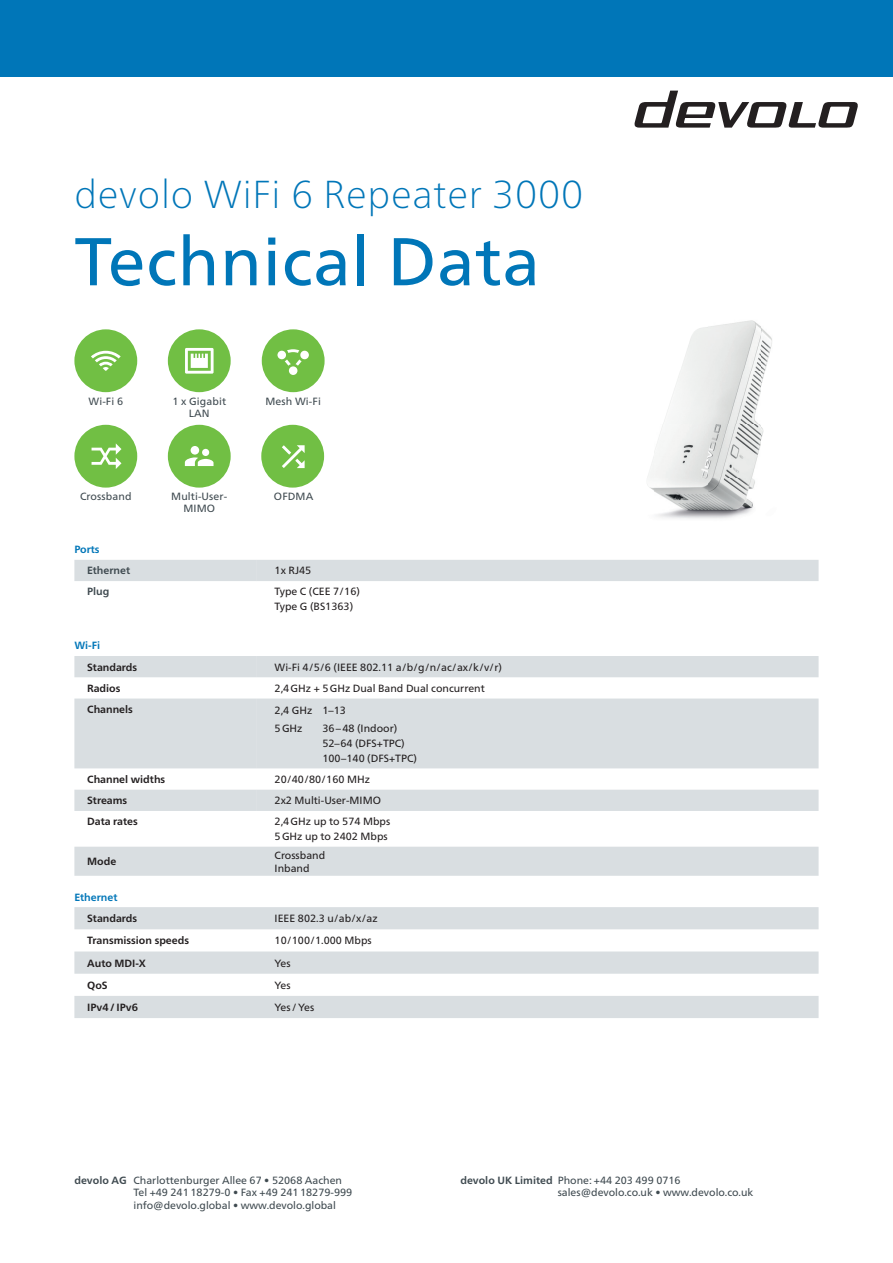
<style>
.page{position:relative;width:893px;height:1263px;background:#fff}
.page>*{position:absolute;margin:0;border:0;box-sizing:border-box;transform-origin:0 0}
.t1{font:67.5px "Frutiger Neue LTW1 G";letter-spacing:.01em;color:#0076b8}
.t2{font:100 39px "Frutiger Neue LTW1 G";letter-spacing:.02em;color:#0076b8}
.t3{font:10.5px/15px "Frutiger Neue LTW1 G";color:#231f20}
.t4{font:10.5px/12.6px "Frutiger Neue LTW1 G";color:#3f4a50;text-align:center}
.t5{font:700 10.5px "Frutiger Neue LTW1 G";color:#231f20}
.t6{font:700 10.5px "Frutiger Neue LTW1 G";color:#0076b8}
.t7{font:700 10.5px "Frutiger Neue LTW1 G";color:#3f4a50}
.s1{font-weight:700}
</style>
<div class="page">
<div style="left:0;top:0;width:893px;height:77px;background:#0076b8"></div>
<svg style="left:634px;top:91px;width:224px;height:37px"></svg>
<svg style="left:74px;top:560px;width:745px;height:458px"></svg>
<svg style="left:256px;top:560px;width:563px;height:251px;fill:#d9dee1"></svg>
<svg style="left:168px;top:329px;width:63px;height:63px"></svg>
<svg style="left:74px;top:425px;width:63px;height:63px"></svg>
<svg style="left:168px;top:425px;width:63px;height:63px"></svg>
<svg style="left:74px;top:329px;width:63px;height:63px"></svg>
<svg style="left:262px;top:329px;width:63px;height:63px"></svg>
<svg style="left:261px;top:425px;width:63px;height:63px"></svg>
<img style="left:647px;top:320px;width:125px;height:199px">
<h2 class="t2" style="left:74px;top:167px;width:511px">devolo WiFi 6 Repeater 3000</h2>
<h1 class="t1" style="left:74px;top:212px;width:467px">Technical Data</h1>
<p class="t4" style="left:88px;top:394px;width:36px">Wi-Fi 6</p>
<p class="t4" style="left:80px;top:489px;width:53px">Crossband</p>
<p class="t4" style="left:172px;top:394px;width:55px;line-height:12px">1 x Gigabit<br>LAN</p>
<p class="t4" style="left:171px;top:489px;width:58px;line-height:12px">Multi-User-<br>MIMO</p>
<p class="t4" style="left:265px;top:394px;width:57px">Mesh Wi-Fi</p>
<p class="t4" style="left:274px;top:489px;width:41px">OFDMA</p>
<p class="t6" style="left:74px;top:541px;width:27px">Ports</p>
<p class="t7" style="left:87px;top:563px;width:44px">Ethernet</p>
<p class="t3" style="left:275px;top:562px;width:38px">1x RJ45</p>
<p class="t7" style="left:87px;top:584px;width:24px">Plug</p>
<p class="t3" style="left:275px;top:583px;width:87px">Type C (CEE 7/16)<br>Type G (BS1363)</p>
<p class="t6" style="left:74px;top:638px;width:27px">Wi-Fi</p>
<p class="t5" style="left:87px;top:659px;width:52px">Standards</p>
<p class="t3" style="left:275px;top:659px;width:229px">Wi-Fi 4/5/6 (IEEE 802.11 a/b/g/n/ac/ax/k/v/r)</p>
<p class="t5" style="left:87px;top:681px;width:35px">Radios</p>
<p class="t3" style="left:275px;top:680px;width:212px">2,4 GHz + 5 GHz Dual Band Dual concurrent</p>
<p class="t5" style="left:87px;top:702px;width:47px">Channels</p>
<p class="t3" style="left:275px;top:701px;width:73px;line-height:17.9px">2,4 GHz 1–13<br>5 GHz</p>
<p class="t3" style="left:322px;top:720px;width:96px">36 – 48 (Indoor)<br>52–64 (DFS+TPC)<br>100–140 (DFS+TPC)</p>
<p class="t5" style="left:87px;top:772px;width:80px">Channel widths</p>
<p class="t3" style="left:275px;top:771px;width:97px">20/40/80/160 MHz</p>
<p class="t5" style="left:87px;top:793px;width:42px">Streams</p>
<p class="t3" style="left:275px;top:792px;width:108px">2x2 Multi-User-MIMO</p>
<p class="t5" style="left:87px;top:814px;width:52px">Data rates</p>
<p class="t3" style="left:275px;top:813px;width:117px">2,4 GHz up to 574 Mbps<br>5 GHz up to 2402 Mbps</p>
<p class="t5" style="left:87px;top:854px;width:31px">Mode</p>
<p class="t3" style="left:275px;top:848px;width:52px;line-height:12.6px">Crossband<br>Inband</p>
<p class="t6" style="left:74px;top:889px;width:44px">Ethernet</p>
<p class="t5" style="left:87px;top:911px;width:52px">Standards</p>
<p class="t3" style="left:275px;top:910px;width:105px">IEEE 802.3 u/ab/x/az</p>
<p class="t5" style="left:87px;top:932px;width:103px">Transmission speeds</p>
<p class="t3" style="left:275px;top:932px;width:99px">10/100/1.000 Mbps</p>
<p class="t5" style="left:87px;top:955px;width:60px">Auto MDI-X</p>
<p class="t3" style="left:275px;top:955px;width:18px">Yes</p>
<p class="t5" style="left:87px;top:977px;width:22px">QoS</p>
<p class="t3" style="left:275px;top:977px;width:18px">Yes</p>
<p class="t5" style="left:87px;top:1000px;width:52px">IPv4 / IPv6</p>
<p class="t3" style="left:275px;top:999px;width:41px">Yes / Yes</p>
<p class="t4" style="left:133px;top:1173px;width:220px;text-align:left;text-indent:-59px"><span class="s1">devolo AG</span> Charlottenburger Allee 67 • 52068 Aachen<br>Tel +49 241 18279-0 • Fax +49 241 18279-999 info@devolo.global • www.devolo.global</p>
<p class="t4" style="left:558px;top:1173px;width:197px;text-align:left;text-indent:-97px"><span class="s1">devolo UK Limited</span> Phone: +44 203 499 0716 sales@devolo.co.uk • www.devolo.co.uk</p>
</div>
